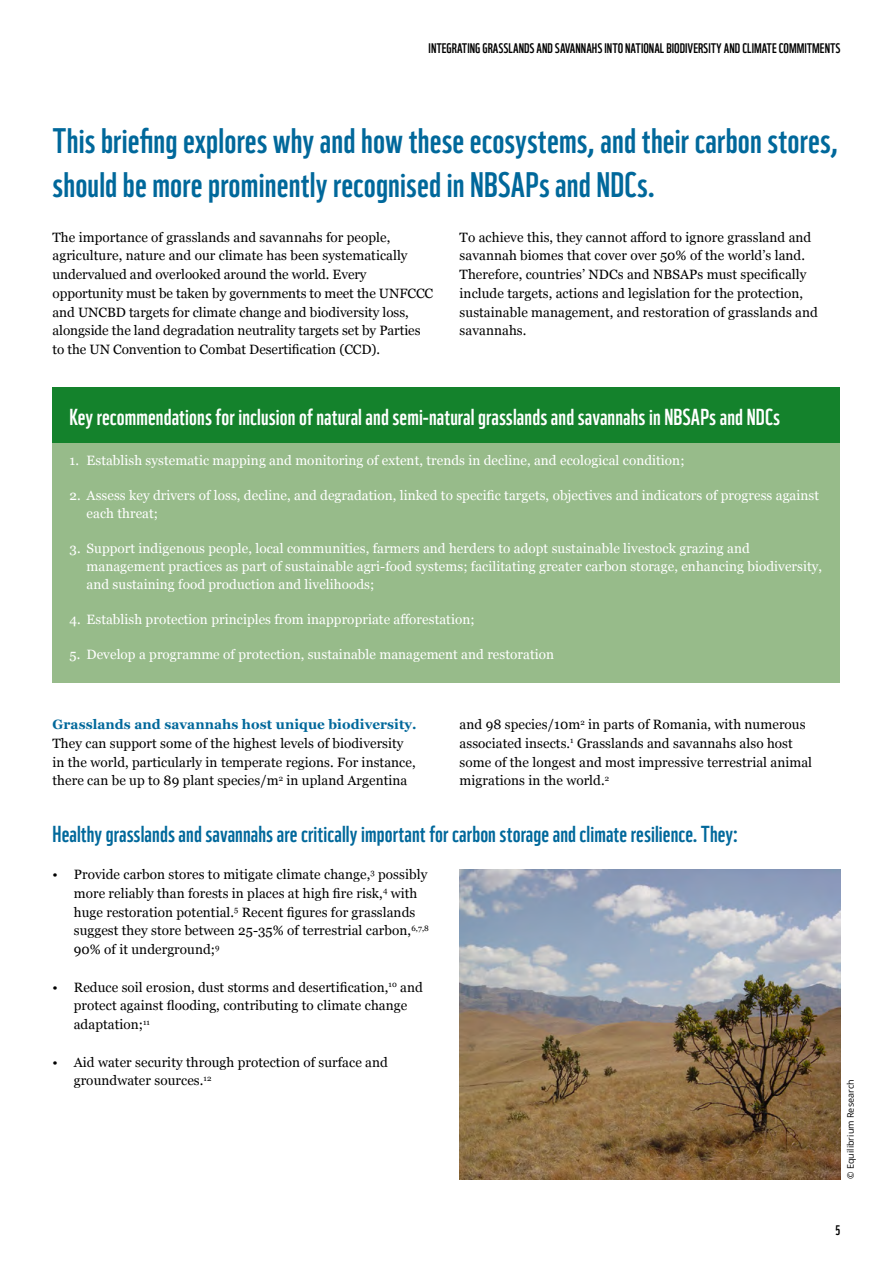
<style>
.page{position:relative;width:893px;height:1263px;background:#fff}
.page>*{position:absolute;margin:0;border:0;box-sizing:border-box;transform-origin:0 0}
.t1{font:34.5px/43.5px "WWF";letter-spacing:.005em;color:#00689b}
.t2{font:22.5px "WWF";letter-spacing:.005em;color:#00689b}
.t3{font:22.5px "WWF";letter-spacing:.005em;color:#fff}
.t4{font:13.5px/18.8px "Georgia";letter-spacing:.005em;color:#000}
.t5{font:13.5px/18px "Georgia";letter-spacing:.005em;color:#fff}
.t6{font:13.5px "WWF";color:#000}
.t7{font:700 13.5px "Georgia";letter-spacing:.005em;color:#00689b}
.t8{font:9px "Open Sans";letter-spacing:.005em;color:#000}
</style>
<div class="page">
<div style="left:53px;top:388px;width:787px;height:65px;background:#14822c"></div>
<div style="left:53px;top:444px;width:787px;height:45px;background:#97bb8a"></div>
<div style="left:53px;top:479px;width:787px;height:63px;background:#97bb8a"></div>
<div style="left:53px;top:532px;width:787px;height:81px;background:#97bb8a"></div>
<div style="left:53px;top:603px;width:787px;height:45px;background:#97bb8a"></div>
<div style="left:53px;top:638px;width:787px;height:45px;background:#97bb8a"></div>
<img style="left:460px;top:869px;width:380px;height:310px">
<p class="t6" style="left:429px;top:39px;width:413px">INTEGRATING GRASSLANDS AND SAVANNAHS INTO NATIONAL BIODIVERSITY AND CLIMATE COMMITMENTS</p>
<h1 class="t1" style="left:53px;top:118px;width:787px">This briefing explores why and how these ecosystems, and their carbon stores, should be more prominently recognised in NBSAPs and NDCs.</h1>
<p class="t4" style="left:53px;top:227px;width:382px">The importance of grasslands and savannahs for people, agriculture, nature and our climate has been systematically undervalued and overlooked around the world. Every opportunity must be taken by governments to meet the UNFCCC and UNCBD targets for climate change and biodiversity loss, alongside the land degradation neutrality targets set by Parties to the UN Convention to Combat Desertification (CCD).</p>
<p class="t4" style="left:460px;top:227px;width:360px">To achieve this, they cannot afford to ignore grassland and savannah biomes that cover over 50% of the world’s land.<br>Therefore, countries’ NDCs and NBSAPs must specifically include targets, actions and legislation for the protection, sustainable management, and restoration of grasslands and savannahs.</p>
<h2 class="t3" style="left:70px;top:402px;width:712px">Key recommendations for inclusion of natural and semi-natural grasslands and savannahs in NBSAPs and NDCs</h2>
<p class="t5" style="left:70px;top:450px;width:617px">1. Establish systematic mapping and monitoring of extent, trends in decline, and ecological condition;</p>
<p class="t5" style="left:87px;top:485px;width:734px;text-indent:-17px">2. Assess key drivers of loss, decline, and degradation, linked to specific targets, objectives and indicators of progress against each threat;</p>
<p class="t5" style="left:87px;top:538px;width:737px;text-indent:-17px">3. Support indigenous people, local communities, farmers and herders to adopt sustainable livestock grazing and management practices as part of sustainable agri-food systems; facilitating greater carbon storage, enhancing biodiversity, and sustaining food production and livelihoods;</p>
<p class="t5" style="left:70px;top:609px;width:407px">4. Establish protection principles from inappropriate afforestation;</p>
<p class="t5" style="left:70px;top:644px;width:486px">5. Develop a programme of protection, sustainable management and restoration</p>
<p class="t4" style="left:460px;top:714px;width:354px">and 98 species/10m<sup>2</sup> in parts of Romania, with numerous associated insects.<sup>1</sup> Grasslands and savannahs also host some of the longest and most impressive terrestrial animal migrations in the world.<sup>2</sup></p>
<h2 class="t2" style="left:53px;top:818px;width:687px">Healthy grasslands and savannahs are critically important for carbon storage and climate resilience. They:</h2>
<p class="t4" style="left:74px;top:864px;width:357px;text-indent:-21px">• Provide carbon stores to mitigate climate change,<sup>3</sup> possibly more reliably than forests in places at high fire risk,<sup>4</sup> with huge restoration potential.<sup>5</sup> Recent figures for grasslands suggest they store between 25-35% of terrestrial carbon,<sup>6,7,8<br></sup>90% of it underground;<sup>9</sup></p>
<p class="t4" style="left:74px;top:977px;width:351px;text-indent:-21px">• Reduce soil erosion, dust storms and desertification,<sup>10</sup> and protect against flooding, contributing to climate change adaptation;<sup>11</sup></p>
<p class="t4" style="left:74px;top:1052px;width:316px;text-indent:-21px">• Aid water security through protection of surface and groundwater sources.<sup>12</sup></p>
<p class="t7" style="left:53px;top:714px;width:366px">Grasslands and savannahs host unique biodiversity.</p>
<p class="t4" style="left:53px;top:733px;width:365px">They can support some of the highest levels of biodiversity in the world, particularly in temperate regions. For instance, there can be up to 89 plant species/m<sup>2</sup> in upland Argentina</p>
<p class="t8" style="left:844px;top:1179px;width:101px;rotate:-90deg">© Equilibrium Research</p>
<p class="t6" style="left:836px;top:1221px;width:6px">5</p>
</div>
